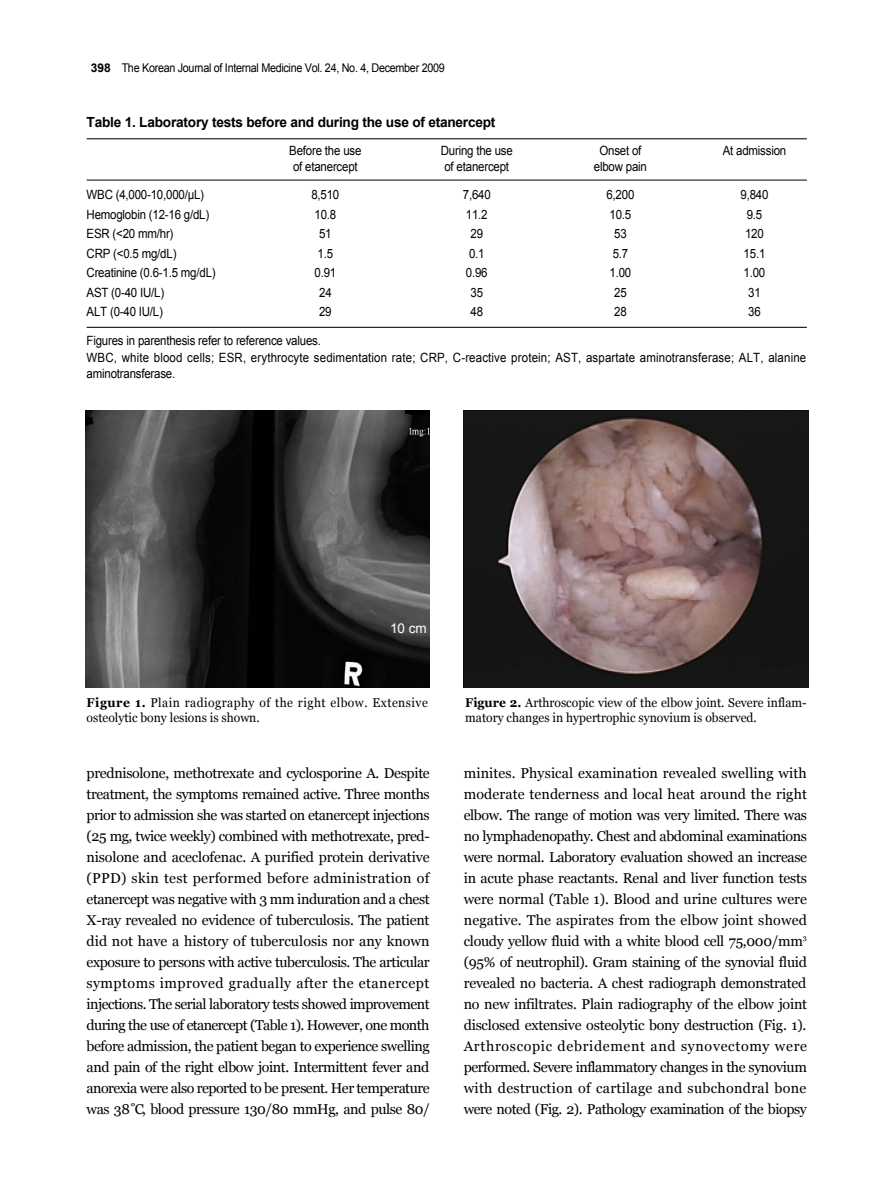
<style>
.page{position:relative;width:893px;height:1190px;background:#fff}
.page>*{position:absolute;margin:0;border:0;box-sizing:border-box;transform-origin:0 0}
.t1{font:14.25px/21px "Georgia";letter-spacing:-.03em;color:#000;text-align:justify}
.t2{font:700 13.95px "Arial";letter-spacing:-.015em;color:#000}
.t3{font:13.5px "Arial";color:#fff}
.t4{font:12.75px "Arial";letter-spacing:-.015em;color:#000;scale:.9 1}
.t5{font:12.75px/16.5px "Arial";letter-spacing:.015em;color:#000;scale:.9 1}
.t6{font:12.75px/15.3px "Georgia";color:#000;scale:.95 1}
.t7{font:12.75px/15.3px "Georgia";letter-spacing:.035em;color:#000;scale:.95 1}
.t8{font:12px "Arial";letter-spacing:-.03em;color:#000;scale:.9 1}
.s1{font-weight:700}
</style>
<div class="page">
<hr style="left:87px;top:138px;width:719px;height:1px;background:#000">
<hr style="left:87px;top:180px;width:719px;height:1px;background:#000">
<hr style="left:87px;top:327px;width:719px;height:1px;background:#000">
<img style="left:85px;top:410px;width:344px;height:277px">
<img style="left:463px;top:410px;width:345px;height:277px">
<p class="t8" style="left:91px;top:61px;width:395px"><span class="s1">398</span> The Korean Journal of Internal Medicine Vol. 24, No. 4, December 2009</p>
<p class="t2" style="left:87px;top:114px;width:410px">Table 1. Laboratory tests before and during the use of etanercept</p>
<p class="t4" style="left:289px;top:143px;width:82px">Before the use</p>
<p class="t4" style="left:441px;top:143px;width:82px">During the use</p>
<p class="t4" style="left:599px;top:143px;width:48px">Onset of</p>
<p class="t4" style="left:722px;top:143px;width:72px">At admission</p>
<p class="t4" style="left:293px;top:159px;width:73px">of etanercept</p>
<p class="t4" style="left:444px;top:159px;width:73px">of etanercept</p>
<p class="t4" style="left:594px;top:159px;width:60px">elbow pain</p>
<p class="t4" style="left:87px;top:187px;width:132px">WBC (4,000-10,000/µL)</p>
<p class="t4" style="left:311px;top:187px;width:33px">8,510</p>
<p class="t4" style="left:463px;top:187px;width:33px">7,640</p>
<p class="t4" style="left:606px;top:187px;width:33px">6,200</p>
<p class="t4" style="left:740px;top:187px;width:33px">9,840</p>
<p class="t4" style="left:87px;top:207px;width:138px">Hemoglobin (12-16 g/dL)</p>
<p class="t4" style="left:314px;top:207px;width:26px">10.8</p>
<p class="t4" style="left:466px;top:207px;width:26px">11.2</p>
<p class="t4" style="left:609px;top:207px;width:26px">10.5</p>
<p class="t4" style="left:746px;top:207px;width:19px">9.5</p>
<p class="t4" style="left:87px;top:226px;width:98px">ESR (&lt;20 mm/hr)</p>
<p class="t4" style="left:319px;top:226px;width:15px">51</p>
<p class="t4" style="left:470px;top:226px;width:15px">29</p>
<p class="t4" style="left:614px;top:226px;width:15px">53</p>
<p class="t4" style="left:745px;top:226px;width:22px">120</p>
<p class="t4" style="left:87px;top:246px;width:101px">CRP (&lt;0.5 mg/dL)</p>
<p class="t4" style="left:317px;top:246px;width:19px">1.5</p>
<p class="t4" style="left:469px;top:246px;width:19px">0.1</p>
<p class="t4" style="left:612px;top:246px;width:19px">5.7</p>
<p class="t4" style="left:743px;top:246px;width:26px">15.1</p>
<p class="t4" style="left:87px;top:265px;width:145px">Creatinine (0.6-1.5 mg/dL)</p>
<p class="t4" style="left:314px;top:265px;width:26px">0.91</p>
<p class="t4" style="left:466px;top:265px;width:26px">0.96</p>
<p class="t4" style="left:609px;top:265px;width:26px">1.00</p>
<p class="t4" style="left:743px;top:265px;width:26px">1.00</p>
<p class="t4" style="left:87px;top:285px;width:88px">AST (0-40 IU/L)</p>
<p class="t4" style="left:319px;top:285px;width:15px">24</p>
<p class="t4" style="left:470px;top:285px;width:15px">35</p>
<p class="t4" style="left:614px;top:285px;width:15px">25</p>
<p class="t4" style="left:748px;top:285px;width:15px">31</p>
<p class="t4" style="left:87px;top:304px;width:86px">ALT (0-40 IU/L)</p>
<p class="t4" style="left:319px;top:304px;width:15px">29</p>
<p class="t4" style="left:470px;top:304px;width:15px">48</p>
<p class="t4" style="left:614px;top:304px;width:15px">28</p>
<p class="t4" style="left:748px;top:304px;width:15px">36</p>
<p class="t5" style="left:87px;top:333px;width:801px">Figures in parenthesis refer to reference values.<br>WBC, white blood cells; ESR, erythrocyte sedimentation rate; CRP, C-reactive protein; AST, aspartate aminotransferase; ALT, alanine aminotransferase.</p>
<p class="t3" style="left:390px;top:620px;width:38px">10 cm</p>
<p class="t7" style="left:87px;top:694px;width:361px"><span class="s1">Figure 1.</span> Plain radiography of the right elbow. Extensive osteolytic bony lesions is shown.</p>
<p class="t6" style="left:465px;top:694px;width:361px"><span class="s1">Figure 2.</span> Arthroscopic view of the elbow joint. Severe inflam&shy;matory changes in hypertrophic synovium is observed.</p>
<p class="t1" style="left:87px;top:762px;width:345px">prednisolone, methotrexate and cyclosporine A. Despite treatment, the symptoms remained active. Three months prior to admission she was started on etanercept injections (25 mg, twice weekly) combined with methotrexate, pred&shy;nisolone and aceclofenac. A purified protein derivative (PPD) skin test performed before administration of etanercept was negative with 3 mm induration and a chest X-ray revealed no evidence of tuberculosis. The patient did not have a history of tuberculosis nor any known exposure to persons with active tuberculosis. The articular symptoms improved gradually after the etanercept injections. The serial laboratory tests showed improvement during the use of etanercept (Table 1). However, one month before admission, the patient began to experience swelling and pain of the right elbow joint. Intermittent fever and anorexia were also reported to be present. Her temperature was 38˚C, blood pressure 130/80 mmHg, and pulse 80/</p>
<p class="t1" style="left:463px;top:762px;width:345px">minites. Physical examination revealed swelling with moderate tenderness and local heat around the right elbow. The range of motion was very limited. There was no lymphadenopathy. Chest and abdominal examinations were normal. Laboratory evaluation showed an increase in acute phase reactants. Renal and liver function tests were normal (Table 1). Blood and urine cultures were negative. The aspirates from the elbow joint showed cloudy yellow fluid with a white blood cell 75,000/mm<sup>3 </sup>(95% of neutrophil). Gram staining of the synovial fluid revealed no bacteria. A chest radiograph demonstrated no new infiltrates. Plain radiography of the elbow joint disclosed extensive osteolytic bony destruction (Fig. 1).<br>Arthroscopic debridement and synovectomy were performed. Severe inflammatory changes in the synovium with destruction of cartilage and subchondral bone were noted (Fig. 2). Pathology examination of the biopsy</p>
</div>
